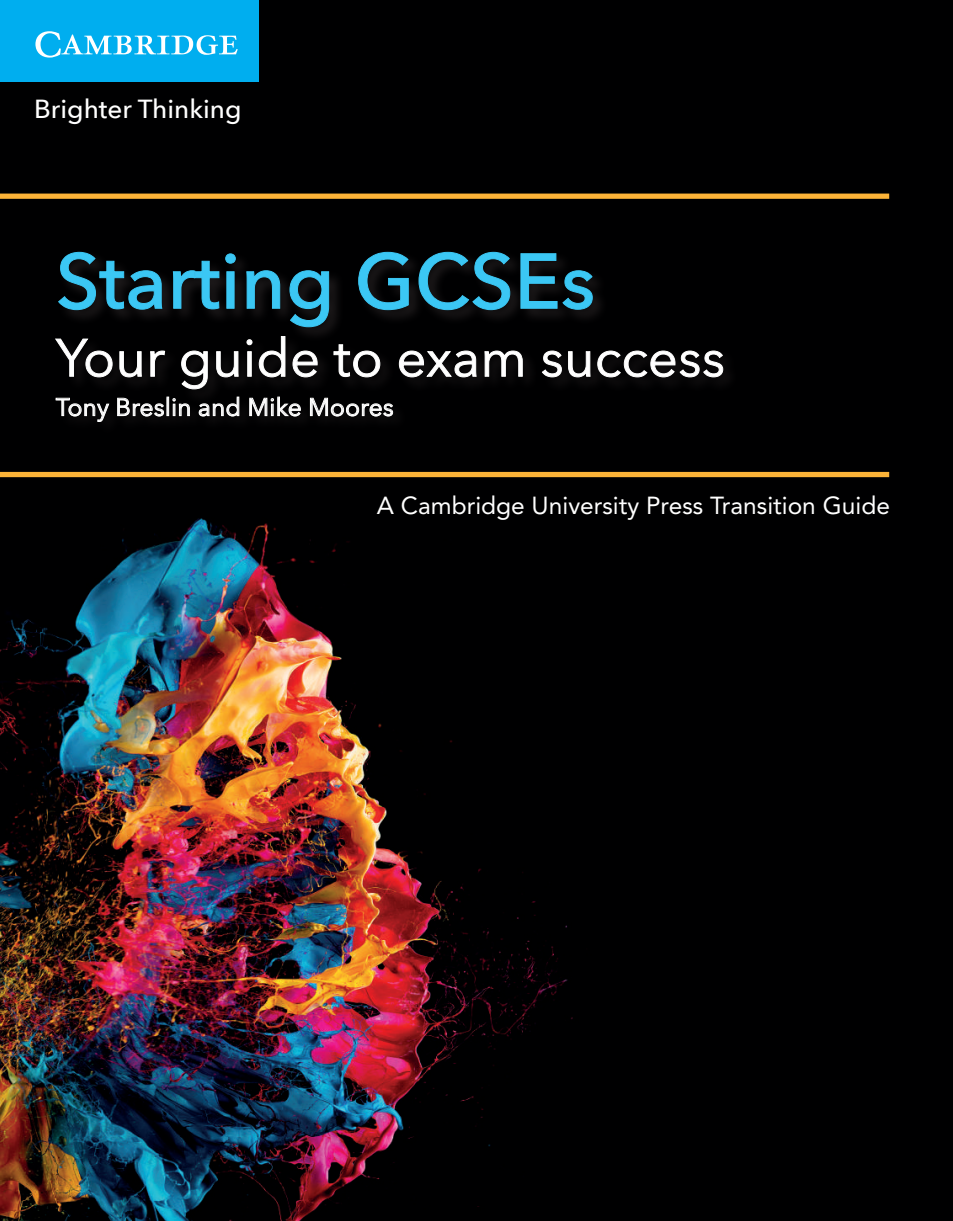
<style>
.page{position:relative;width:953px;height:1221px;background:#fff}
.page>*{position:absolute;margin:0;border:0;box-sizing:border-box;transform-origin:0 0}
.t1{font:500 77px "Avenir Next LT Pro";letter-spacing:.005em;color:#3bc7f4}
.t2{font:52.5px "Avenir Next LT Pro";letter-spacing:.005em;color:#fff}
.t3{font:500 26.07px "Avenir Next LT Pro";color:#fff}
.t4{font:24.5px "Avenir";color:#fff}
.t5{font:24.5px "Avenir Next LT Pro";letter-spacing:.005em;color:#fff}
</style>
<div class="page">
<img style="left:0;top:0;width:952px;height:1220px">
<div style="left:0;top:0;width:258px;height:81px;background:#00aeef"></div>
<svg style="left:35px;top:31px;width:203px;height:27px"></svg>
<div style="left:55px;top:250px;width:683px;height:187px;background:#000001"></div>
<svg style="left:58px;top:251px;width:105px;height:59px"></svg>
<svg style="left:172px;top:253px;width:64px;height:57px"></svg>
<svg style="left:246px;top:270px;width:34px;height:39px"></svg>
<svg style="left:289px;top:270px;width:40px;height:57px"></svg>
<svg style="left:358px;top:251px;width:51px;height:59px"></svg>
<svg style="left:418px;top:251px;width:92px;height:59px"></svg>
<svg style="left:520px;top:253px;width:73px;height:57px"></svg>
<svg style="left:55px;top:338px;width:58px;height:40px"></svg>
<svg style="left:119px;top:351px;width:23px;height:27px"></svg>
<svg style="left:150px;top:350px;width:15px;height:27px"></svg>
<svg style="left:181px;top:350px;width:27px;height:40px"></svg>
<svg style="left:216px;top:351px;width:23px;height:27px"></svg>
<svg style="left:246px;top:336px;width:40px;height:42px"></svg>
<svg style="left:292px;top:350px;width:26px;height:28px"></svg>
<svg style="left:333px;top:344px;width:47px;height:34px"></svg>
<svg style="left:398px;top:350px;width:79px;height:28px"></svg>
<svg style="left:484px;top:350px;width:39px;height:27px"></svg>
<svg style="left:542px;top:350px;width:49px;height:28px"></svg>
<svg style="left:597px;top:350px;width:126px;height:28px"></svg>
<svg style="left:55px;top:397px;width:54px;height:25px"></svg>
<svg style="left:117px;top:397px;width:73px;height:20px"></svg>
<svg style="left:198px;top:396px;width:42px;height:21px"></svg>
<svg style="left:249px;top:396px;width:52px;height:21px"></svg>
<svg style="left:309px;top:397px;width:84px;height:20px"></svg>
<div style="left:0;top:193px;width:889px;height:6px;background:#fcb338"></div>
<div style="left:0;top:472px;width:889px;height:5px;background:#fcb338"></div>
<p class="t3" style="left:34px;top:93px;width:209px">Brighter Thinking</p>
<h1 class="t1" style="left:56px;top:235px;width:541px">Starting GCSEs</h1>
<h2 class="t2" style="left:56px;top:326px;width:670px">Your guide to exam success</h2>
<p class="t5" style="left:56px;top:392px;width:339px">Tony Breslin and Mike Moores</p>
<p class="t4" style="left:377px;top:491px;width:514px">A Cambridge University Press Transition Guide</p>
</div>
